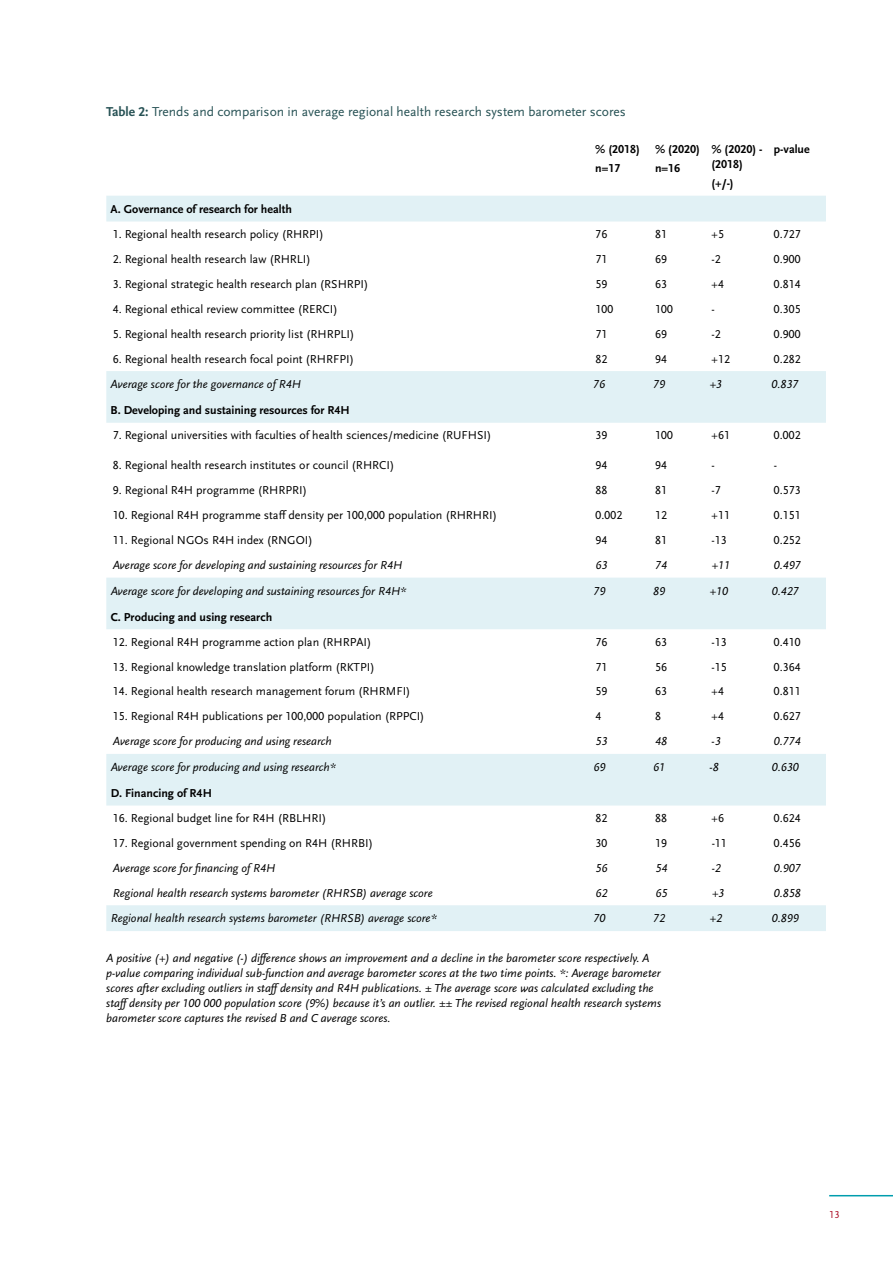
<style>
.page{position:relative;width:893px;height:1263px;background:#fff}
.page>*{position:absolute;margin:0;border:0;box-sizing:border-box;transform-origin:0 0}
.t1{font:13.5px "Scala Sans OT";color:#265154}
.t2{font:12px "Scala Sans OT";color:#000}
.t3{font:italic 12px/15px "Scala Sans OT";color:#000}
.t4{font:700 12px/19.2px "Scala Sans OT";color:#000}
.t5{font:10.5px "Scala Sans OT";color:#ae132a}
.s1{font-weight:700}
</style>
<div class="page">
<hr style="left:829px;top:1195px;width:64px;height:1px;background:#009dad">
<svg style="left:106px;top:196px;width:720px;height:735px"></svg>
<p class="t1" style="left:106px;top:105px;width:521px"><span class="s1">Table 2:</span> Trends and comparison in average regional health research system barometer scores</p>
<p class="t4" style="left:595px;top:140px;width:46px">% (2018) n=17</p>
<p class="t4" style="left:655px;top:140px;width:46px">% (2020) n=16</p>
<p class="t4" style="left:711px;top:142px;width:52px;line-height:15px">% (2020) - (2018)</p>
<p class="t4" style="left:711px;top:174px;width:24px">(+/-)</p>
<p class="t4" style="left:774px;top:140px;width:38px">p-value</p>
<p class="t4" style="left:111px;top:200px;width:183px">A. Governance of research for health</p>
<p class="t2" style="left:113px;top:228px;width:213px">1. Regional health research policy (RHRPI)</p>
<p class="t2" style="left:595px;top:228px;width:13px">76</p>
<p class="t2" style="left:655px;top:228px;width:13px">81</p>
<p class="t2" style="left:711px;top:228px;width:14px">+5</p>
<p class="t2" style="left:774px;top:228px;width:29px">0.727</p>
<p class="t2" style="left:113px;top:252px;width:200px">2. Regional health research law (RHRLI)</p>
<p class="t2" style="left:595px;top:252px;width:13px">71</p>
<p class="t2" style="left:655px;top:252px;width:13px">69</p>
<p class="t2" style="left:711px;top:252px;width:11px">-2</p>
<p class="t2" style="left:774px;top:252px;width:29px">0.900</p>
<p class="t2" style="left:113px;top:277px;width:257px">3. Regional strategic health research plan (RSHRPI)</p>
<p class="t2" style="left:595px;top:277px;width:13px">59</p>
<p class="t2" style="left:655px;top:277px;width:13px">63</p>
<p class="t2" style="left:711px;top:277px;width:14px">+4</p>
<p class="t2" style="left:774px;top:277px;width:29px">0.814</p>
<p class="t2" style="left:113px;top:302px;width:227px">4. Regional ethical review committee (RERCI)</p>
<p class="t2" style="left:595px;top:302px;width:19px">100</p>
<p class="t2" style="left:655px;top:302px;width:19px">100</p>
<p class="t2" style="left:711px;top:302px;width:5px">-</p>
<p class="t2" style="left:774px;top:302px;width:29px">0.305</p>
<p class="t2" style="left:113px;top:327px;width:243px">5. Regional health research priority list (RHRPLI)</p>
<p class="t2" style="left:595px;top:327px;width:13px">71</p>
<p class="t2" style="left:655px;top:327px;width:13px">69</p>
<p class="t2" style="left:711px;top:327px;width:11px">-2</p>
<p class="t2" style="left:774px;top:327px;width:29px">0.900</p>
<p class="t2" style="left:113px;top:352px;width:243px">6. Regional health research focal point (RHRFPI)</p>
<p class="t2" style="left:595px;top:352px;width:13px">82</p>
<p class="t2" style="left:655px;top:352px;width:13px">94</p>
<p class="t2" style="left:711px;top:352px;width:20px">+12</p>
<p class="t2" style="left:774px;top:352px;width:29px">0.282</p>
<p class="t3" style="left:111px;top:377px;width:192px">Average score for the governance of R4H</p>
<p class="t3" style="left:593px;top:377px;width:13px">76</p>
<p class="t3" style="left:653px;top:377px;width:13px">79</p>
<p class="t3" style="left:709px;top:377px;width:14px">+3</p>
<p class="t3" style="left:772px;top:377px;width:29px">0.837</p>
<p class="t4" style="left:111px;top:401px;width:241px">B. Developing and sustaining resources for R4H</p>
<p class="t2" style="left:113px;top:429px;width:380px">7. Regional universities with faculties of health sciences/medicine (RUFHSI)</p>
<p class="t2" style="left:595px;top:429px;width:13px">39</p>
<p class="t2" style="left:655px;top:429px;width:19px">100</p>
<p class="t2" style="left:711px;top:429px;width:20px">+61</p>
<p class="t2" style="left:774px;top:429px;width:29px">0.002</p>
<p class="t2" style="left:113px;top:459px;width:283px">8. Regional health research institutes or council (RHRCI)</p>
<p class="t2" style="left:595px;top:459px;width:13px">94</p>
<p class="t2" style="left:655px;top:459px;width:13px">94</p>
<p class="t2" style="left:711px;top:459px;width:5px">-</p>
<p class="t2" style="left:774px;top:459px;width:5px">-</p>
<p class="t2" style="left:113px;top:484px;width:196px">9. Regional R4H programme (RHRPRI)</p>
<p class="t2" style="left:595px;top:484px;width:13px">88</p>
<p class="t2" style="left:655px;top:484px;width:13px">81</p>
<p class="t2" style="left:711px;top:484px;width:11px">-7</p>
<p class="t2" style="left:774px;top:484px;width:29px">0.573</p>
<p class="t2" style="left:113px;top:509px;width:386px">10. Regional R4H programme staff density per 100,000 population (RHRHRI)</p>
<p class="t2" style="left:595px;top:509px;width:29px">0.002</p>
<p class="t2" style="left:655px;top:509px;width:13px">12</p>
<p class="t2" style="left:711px;top:509px;width:20px">+11</p>
<p class="t2" style="left:774px;top:509px;width:29px">0.151</p>
<p class="t2" style="left:113px;top:534px;width:201px">11. Regional NGOs R4H index (RNGOI)</p>
<p class="t2" style="left:595px;top:534px;width:13px">94</p>
<p class="t2" style="left:655px;top:534px;width:13px">81</p>
<p class="t2" style="left:712px;top:534px;width:17px">-13</p>
<p class="t2" style="left:774px;top:534px;width:29px">0.252</p>
<p class="t3" style="left:113px;top:558px;width:291px">Average score for developing and sustaining resources for R4H</p>
<p class="t3" style="left:595px;top:558px;width:13px">63</p>
<p class="t3" style="left:655px;top:558px;width:13px">74</p>
<p class="t3" style="left:712px;top:558px;width:20px">+11</p>
<p class="t3" style="left:774px;top:558px;width:29px">0.497</p>
<p class="t3" style="left:111px;top:584px;width:297px">Average score for developing and sustaining resources for R4H*</p>
<p class="t3" style="left:593px;top:584px;width:13px">79</p>
<p class="t3" style="left:653px;top:584px;width:13px">89</p>
<p class="t3" style="left:709px;top:584px;width:20px">+10</p>
<p class="t3" style="left:772px;top:584px;width:29px">0.427</p>
<p class="t4" style="left:111px;top:607px;width:163px">C. Producing and using research</p>
<p class="t2" style="left:113px;top:635px;width:260px">12. Regional R4H programme action plan (RHRPAI)</p>
<p class="t2" style="left:595px;top:635px;width:13px">76</p>
<p class="t2" style="left:655px;top:635px;width:13px">63</p>
<p class="t2" style="left:712px;top:635px;width:17px">-13</p>
<p class="t2" style="left:774px;top:635px;width:29px">0.410</p>
<p class="t2" style="left:113px;top:660px;width:263px">13. Regional knowledge translation platform (RKTPI)</p>
<p class="t2" style="left:595px;top:660px;width:13px">71</p>
<p class="t2" style="left:655px;top:660px;width:13px">56</p>
<p class="t2" style="left:712px;top:660px;width:17px">-15</p>
<p class="t2" style="left:774px;top:660px;width:29px">0.364</p>
<p class="t2" style="left:113px;top:685px;width:299px">14. Regional health research management forum (RHRMFI)</p>
<p class="t2" style="left:595px;top:685px;width:13px">59</p>
<p class="t2" style="left:655px;top:685px;width:13px">63</p>
<p class="t2" style="left:712px;top:685px;width:14px">+4</p>
<p class="t2" style="left:774px;top:685px;width:29px">0.811</p>
<p class="t2" style="left:113px;top:710px;width:313px">15. Regional R4H publications per 100,000 population (RPPCI)</p>
<p class="t2" style="left:595px;top:710px;width:7px">4</p>
<p class="t2" style="left:655px;top:710px;width:7px">8</p>
<p class="t2" style="left:712px;top:710px;width:14px">+4</p>
<p class="t2" style="left:774px;top:710px;width:29px">0.627</p>
<p class="t3" style="left:113px;top:734px;width:220px">Average score for producing and using research</p>
<p class="t3" style="left:595px;top:734px;width:13px">53</p>
<p class="t3" style="left:655px;top:734px;width:13px">48</p>
<p class="t3" style="left:712px;top:734px;width:11px">-3</p>
<p class="t3" style="left:774px;top:734px;width:29px">0.774</p>
<p class="t3" style="left:111px;top:760px;width:226px">Average score for producing and using research*</p>
<p class="t3" style="left:593px;top:760px;width:13px">69</p>
<p class="t3" style="left:653px;top:760px;width:13px">61</p>
<p class="t3" style="left:709px;top:760px;width:11px">-8</p>
<p class="t3" style="left:772px;top:760px;width:29px">0.630</p>
<p class="t4" style="left:111px;top:784px;width:103px">D. Financing of R4H</p>
<p class="t2" style="left:113px;top:811px;width:215px">16. Regional budget line for R4H (RBLHRI)</p>
<p class="t2" style="left:595px;top:811px;width:13px">82</p>
<p class="t2" style="left:655px;top:811px;width:13px">88</p>
<p class="t2" style="left:712px;top:811px;width:14px">+6</p>
<p class="t2" style="left:774px;top:811px;width:29px">0.624</p>
<p class="t2" style="left:113px;top:836px;width:262px">17. Regional government spending on R4H (RHRBI)</p>
<p class="t2" style="left:595px;top:836px;width:13px">30</p>
<p class="t2" style="left:655px;top:836px;width:13px">19</p>
<p class="t2" style="left:712px;top:836px;width:17px">-11</p>
<p class="t2" style="left:774px;top:836px;width:29px">0.456</p>
<p class="t3" style="left:113px;top:860px;width:164px">Average score for financing of R4H</p>
<p class="t3" style="left:596px;top:860px;width:13px">56</p>
<p class="t3" style="left:655px;top:860px;width:13px">54</p>
<p class="t3" style="left:712px;top:860px;width:11px">-2</p>
<p class="t3" style="left:774px;top:860px;width:29px">0.907</p>
<p class="t3" style="left:113px;top:885px;width:321px">Regional health research systems barometer (RHRSB) average score</p>
<p class="t3" style="left:596px;top:885px;width:13px">62</p>
<p class="t3" style="left:655px;top:885px;width:13px">65</p>
<p class="t3" style="left:712px;top:885px;width:14px">+3</p>
<p class="t3" style="left:774px;top:885px;width:29px">0.858</p>
<p class="t3" style="left:111px;top:911px;width:327px">Regional health research systems barometer (RHRSB) average score*</p>
<p class="t3" style="left:593px;top:911px;width:13px">70</p>
<p class="t3" style="left:653px;top:911px;width:13px">72</p>
<p class="t3" style="left:710px;top:911px;width:14px">+2</p>
<p class="t3" style="left:772px;top:911px;width:29px">0.899</p>
<p class="t3" style="left:106px;top:951px;width:556px">A positive (+) and negative (-) difference shows an improvement and a decline in the barometer score respectively. A p-value comparing individual sub-function and average barometer scores at the two time points. *: Average barometer scores after excluding outliers in staffdensity and R4H publications. ± The average score was calculated excluding the staffdensity per 100 000 population score (9%) because it’s an outlier. ±± The revised regional health research systems barometer score captures the revised B and C average scores.</p>
<p class="t5" style="left:829px;top:1209px;width:12px">13</p>
</div>
